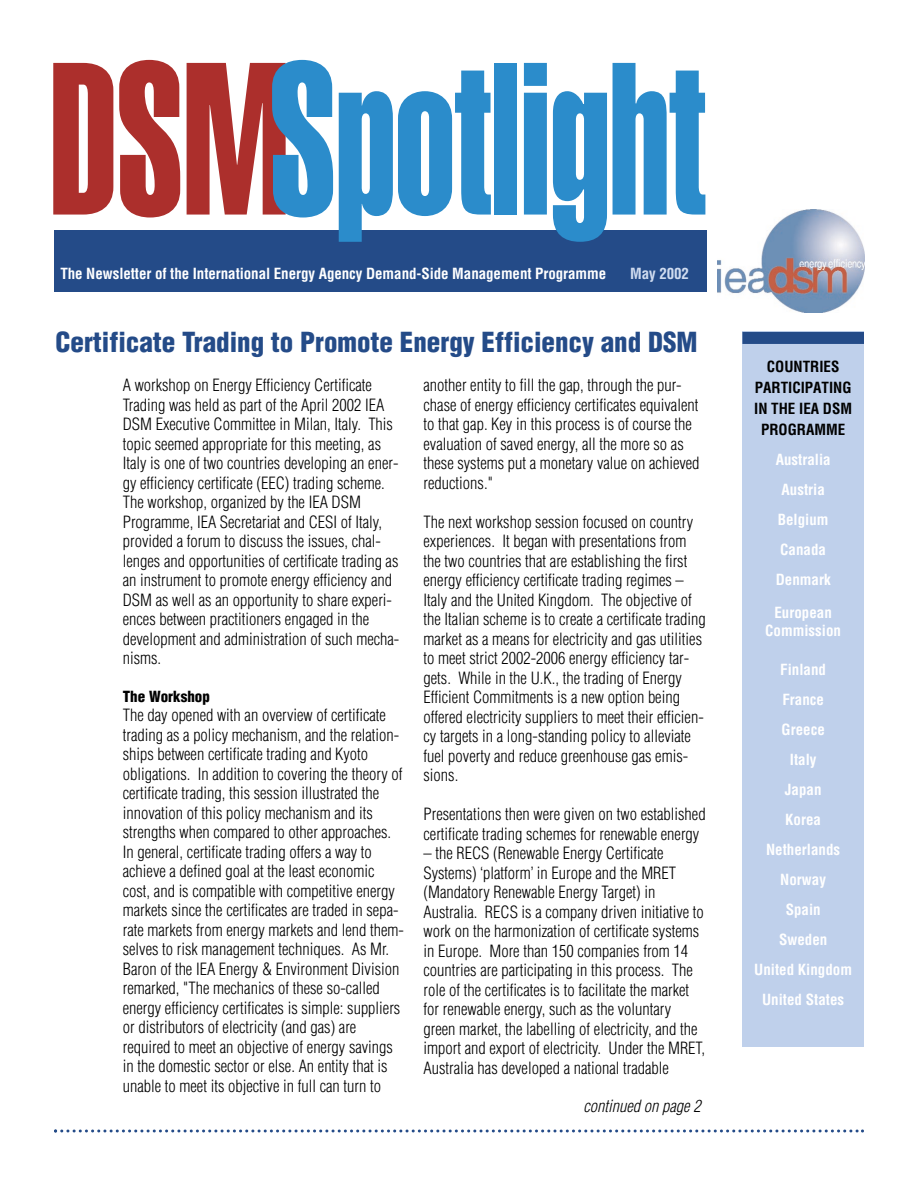
<style>
.page{position:relative;width:918px;height:1188px;background:#fff}
.page>*{position:absolute;margin:0;border:0;box-sizing:border-box;transform-origin:0 0}
.t1{font:213px "Helvetica Extra Compressed";letter-spacing:-.005em;color:#2b8ccb;scale:.85 1}
.t2{font:900 condensed 27px "Helvetica";color:#244b88}
.t3{font:300 condensed 16.5px/19.5px "Helvetica";color:#000}
.t4{font:italic 300 condensed 16.5px "Helvetica";color:#000}
.t5{font:700 condensed 15px/30px "Helvetica";color:#fff;text-align:center}
.t6{font:700 condensed 15px/21px "Helvetica";color:#000;text-align:center}
.t7{font:900 condensed 15px "Helvetica";color:#000}
.t8{font:700 condensed 15px "Helvetica";letter-spacing:-.005em;color:#d0dcf0}
.s1{color:#ac2f2c}
</style>
<div class="page">
<svg style="left:54px;top:1130px;width:810px;height:2px"></svg>
<div style="left:742px;top:332px;width:122px;height:715px;background:#bfd0eb"></div>
<div style="left:742px;top:332px;width:122px;height:12px;background:#244b88"></div>
<div style="left:54px;top:230px;width:810px;height:62px;background:#244b88"></div>
<div style="left:707px;top:180px;width:169px;height:142px;background:#fff"></div>
<img style="left:718px;top:210px;width:147px;height:102px">
<h1 class="t1" style="left:50px;top:63px;width:773px"><span class="s1">DSM</span>Spotlight</h1>
<p class="t5" style="left:60px;top:260px;width:547px">The Newsletter of the International Energy Agency Demand-Side Management Programme</p>
<p class="t8" style="left:630px;top:268px;width:61px">May 2002</p>
<h2 class="t2" style="left:56px;top:332px;width:644px">Certificate Trading to Promote Energy Efficiency and DSM</h2>
<p class="t3" style="left:123px;top:377px;width:278px">A workshop on Energy Efficiency Certificate Trading was held as part of the April 2002 IEA DSM Executive Committee in Milan, Italy. This topic seemed appropriate for this meeting, as Italy is one of two countries developing an ener&shy;gy efficiency certificate (EEC) trading scheme.<br>The workshop, organized by the IEA DSM Programme, IEA Secretariat and CESI of Italy, provided a forum to discuss the issues, chal&shy;lenges and opportunities of certificate trading as an instrument to promote energy efficiency and DSM as well as an opportunity to share experi&shy;ences between practitioners engaged in the development and administration of such mecha&shy;nisms.</p>
<p class="t7" style="left:123px;top:691px;width:89px">The Workshop</p>
<p class="t3" style="left:123px;top:707px;width:283px">The day opened with an overview of certificate trading as a policy mechanism, and the relation&shy;ships between certificate trading and Kyoto obligations. In addition to covering the theory of certificate trading, this session illustrated the innovation of this policy mechanism and its strengths when compared to other approaches.<br>In general, certificate trading offers a way to achieve a defined goal at the least economic cost, and is compatible with competitive energy markets since the certificates are traded in sepa&shy;rate markets from energy markets and lend them&shy;selves to risk management techniques. As Mr.<br>Baron of the IEA Energy &amp; Environment Division remarked, "The mechanics of these so-called energy efficiency certificates is simple: suppliers or distributors of electricity (and gas) are required to meet an objective of energy savings in the domestic sector or else. An entity that is unable to meet its objective in full can turn to</p>
<p class="t3" style="left:424px;top:377px;width:278px">another entity to fill the gap, through the pur&shy;chase of energy efficiency certificates equivalent to that gap. Key in this process is of course the evaluation of saved energy, all the more so as these systems put a monetary value on achieved reductions."</p>
<p class="t3" style="left:424px;top:514px;width:284px">The next workshop session focused on country experiences. It began with presentations from the two countries that are establishing the first energy efficiency certificate trading regimes – Italy and the United Kingdom. The objective of the Italian scheme is to create a certificate trading market as a means for electricity and gas utilities to meet strict 2002-2006 energy efficiency tar&shy;gets. While in the U.K., the trading of Energy Efficient Commitments is a new option being offered electricity suppliers to meet their efficien&shy;cy targets in a long-standing policy to alleviate fuel poverty and reduce greenhouse gas emis&shy;sions.</p>
<p class="t3" style="left:424px;top:806px;width:284px">Presentations then were given on two established certificate trading schemes for renewable energy</p>
<p class="t3" style="left:424px;top:845px;width:283px">– the RECS (Renewable Energy Certificate Systems) ‘platform’ in Europe and the MRET (Mandatory Renewable Energy Target) in Australia. RECS is a company driven initiative to work on the harmonization of certificate systems in Europe. More than 150 companies from 14 countries are participating in this process. The role of the certificates is to facilitate the market for renewable energy, such as the voluntary green market, the labelling of electricity, and the import and export of electricity. Under the MRET, Australia has developed a national tradable</p>
<p class="t4" style="left:583px;top:1100px;width:119px">continued on page 2</p>
<p class="t6" style="left:754px;top:357px;width:99px">COUNTRIES<br>PARTICIPATING<br>IN THE IEA DSM<br>PROGRAMME</p>
<p class="t5" style="left:776px;top:445px;width:56px">Australia<br>Austria<br>Belgium<br>Canada<br>Denmark</p>
<p class="t5" style="left:765px;top:604px;width:77px;line-height:18px">European<br>Commission</p>
<p class="t5" style="left:754px;top:655px;width:99px">Finland<br>France<br>Greece<br>Italy<br>Japan<br>Korea<br>Netherlands<br>Norway<br>Spain<br>Sweden<br>United Kingdom<br>United States</p>
</div>
